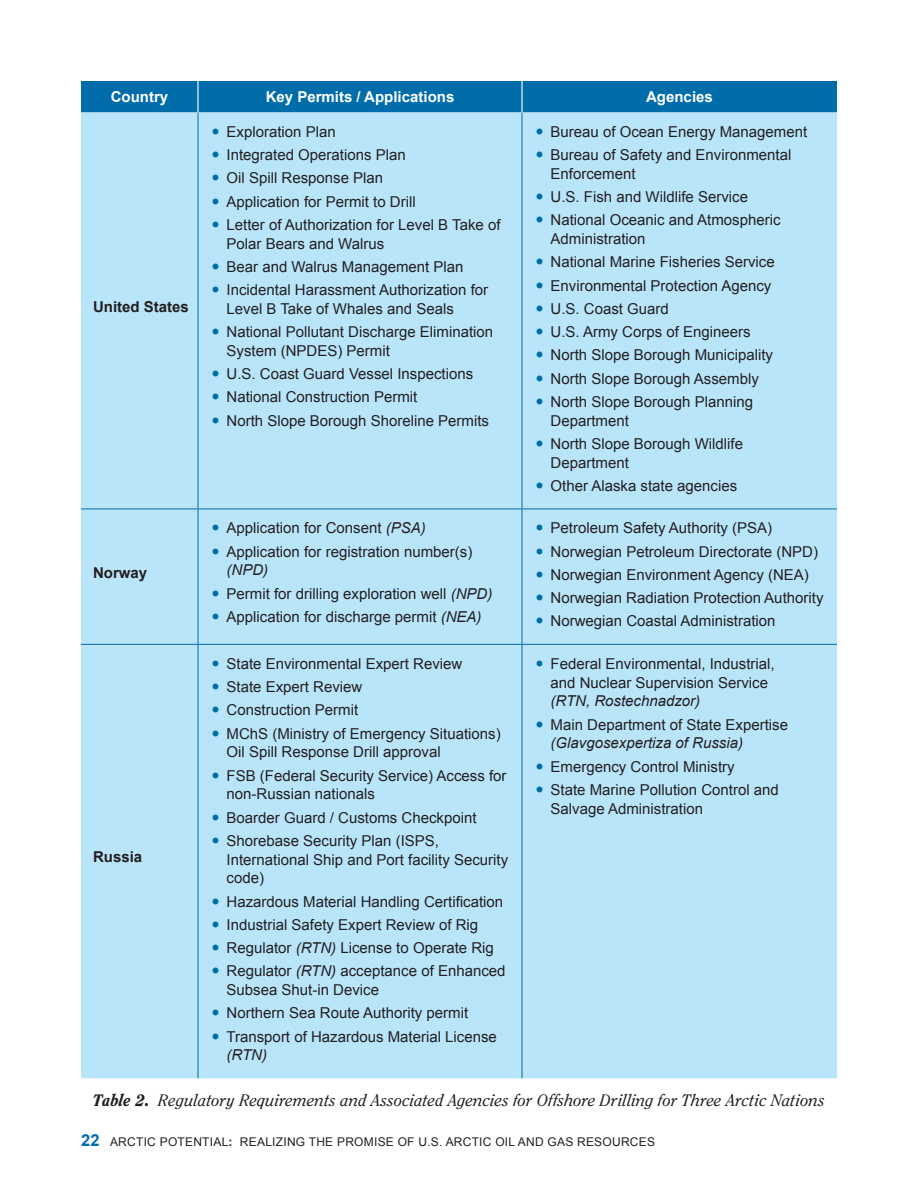
<style>
.page{position:relative;width:918px;height:1188px;background:#fff}
.page>*{position:absolute;margin:0;border:0;box-sizing:border-box;transform-origin:0 0}
.t1{font:italic 16.5px "Clearface";letter-spacing:.005em;color:#231f20}
.t2{font:15px/23.2px "Arial";color:#231f20}
.t3{font:italic 15px "Arial";color:#231f20}
.t4{font:700 15px "Arial";color:#fff}
.t5{font:700 15px "Arial";color:#231f20}
.t6{font:12px "Arial";letter-spacing:.02em;color:#231f20}
.s1{font-style:italic}
.s2{font-weight:800}
.s3{font-weight:700;font-size:16.5px;color:#006daa}
.s4{font-weight:700}
</style>
<div class="page">
<div style="left:81px;top:81px;width:756px;height:31px;background:#006daa"></div>
<div style="left:81px;top:112px;width:756px;height:966px;background:#b9e5fa"></div>
<hr style="left:197px;top:81px;width:2px;height:31px;background:#fff">
<hr style="left:521px;top:81px;width:2px;height:31px;background:#fff">
<hr style="left:198px;top:113px;width:1px;height:396px;background:#006daa">
<hr style="left:522px;top:113px;width:1px;height:396px;background:#006daa">
<hr style="left:81px;top:509px;width:117px;height:1px;background:#006daa">
<hr style="left:198px;top:509px;width:324px;height:1px;background:#006daa">
<hr style="left:198px;top:509px;width:1px;height:135px;background:#006daa">
<hr style="left:522px;top:509px;width:315px;height:1px;background:#006daa">
<hr style="left:522px;top:509px;width:1px;height:135px;background:#006daa">
<hr style="left:81px;top:644px;width:117px;height:1px;background:#006daa">
<hr style="left:198px;top:644px;width:324px;height:1px;background:#006daa">
<hr style="left:198px;top:645px;width:1px;height:433px;background:#006daa">
<hr style="left:522px;top:644px;width:315px;height:1px;background:#006daa">
<hr style="left:522px;top:645px;width:1px;height:433px;background:#006daa">
<svg style="left:213px;top:128px;width:6px;height:6px"></svg>
<svg style="left:213px;top:152px;width:6px;height:6px"></svg>
<svg style="left:213px;top:175px;width:6px;height:6px"></svg>
<svg style="left:213px;top:198px;width:6px;height:6px"></svg>
<svg style="left:213px;top:221px;width:6px;height:6px"></svg>
<svg style="left:213px;top:263px;width:6px;height:6px"></svg>
<svg style="left:213px;top:287px;width:6px;height:6px"></svg>
<svg style="left:213px;top:329px;width:6px;height:6px"></svg>
<svg style="left:213px;top:371px;width:6px;height:6px"></svg>
<svg style="left:213px;top:394px;width:6px;height:6px"></svg>
<svg style="left:213px;top:417px;width:6px;height:6px"></svg>
<svg style="left:537px;top:128px;width:6px;height:6px"></svg>
<svg style="left:537px;top:152px;width:6px;height:6px"></svg>
<svg style="left:537px;top:194px;width:6px;height:6px"></svg>
<svg style="left:537px;top:217px;width:6px;height:6px"></svg>
<svg style="left:537px;top:259px;width:6px;height:6px"></svg>
<svg style="left:537px;top:282px;width:6px;height:6px"></svg>
<svg style="left:537px;top:305px;width:6px;height:6px"></svg>
<svg style="left:537px;top:329px;width:6px;height:6px"></svg>
<svg style="left:537px;top:352px;width:6px;height:6px"></svg>
<svg style="left:537px;top:375px;width:6px;height:6px"></svg>
<svg style="left:537px;top:398px;width:6px;height:6px"></svg>
<svg style="left:537px;top:440px;width:6px;height:6px"></svg>
<svg style="left:537px;top:482px;width:6px;height:6px"></svg>
<svg style="left:213px;top:525px;width:6px;height:6px"></svg>
<svg style="left:213px;top:548px;width:6px;height:6px"></svg>
<svg style="left:213px;top:590px;width:6px;height:6px"></svg>
<svg style="left:213px;top:613px;width:6px;height:6px"></svg>
<svg style="left:537px;top:525px;width:6px;height:6px"></svg>
<svg style="left:537px;top:548px;width:6px;height:6px"></svg>
<svg style="left:537px;top:571px;width:6px;height:6px"></svg>
<svg style="left:537px;top:595px;width:6px;height:6px"></svg>
<svg style="left:537px;top:618px;width:6px;height:6px"></svg>
<svg style="left:213px;top:660px;width:6px;height:6px"></svg>
<svg style="left:213px;top:684px;width:6px;height:5px"></svg>
<svg style="left:213px;top:707px;width:6px;height:6px"></svg>
<svg style="left:213px;top:730px;width:6px;height:6px"></svg>
<svg style="left:213px;top:772px;width:6px;height:6px"></svg>
<svg style="left:213px;top:814px;width:6px;height:6px"></svg>
<svg style="left:213px;top:837px;width:6px;height:6px"></svg>
<svg style="left:213px;top:898px;width:6px;height:6px"></svg>
<svg style="left:213px;top:921px;width:6px;height:6px"></svg>
<svg style="left:213px;top:945px;width:6px;height:5px"></svg>
<svg style="left:213px;top:968px;width:6px;height:6px"></svg>
<svg style="left:213px;top:1010px;width:6px;height:6px"></svg>
<svg style="left:213px;top:1033px;width:6px;height:6px"></svg>
<svg style="left:537px;top:660px;width:6px;height:6px"></svg>
<svg style="left:537px;top:721px;width:6px;height:6px"></svg>
<svg style="left:537px;top:763px;width:6px;height:6px"></svg>
<svg style="left:537px;top:786px;width:6px;height:6px"></svg>
<p class="t4" style="left:111px;top:87px;width:59px">Country</p>
<p class="t4" style="left:266px;top:87px;width:190px">Key Permits / Applications</p>
<p class="t4" style="left:646px;top:87px;width:68px">Agencies</p>
<p class="t5" style="left:93px;top:296px;width:97px">United States</p>
<p class="t5" style="left:93px;top:562px;width:56px">Norway</p>
<p class="t5" style="left:93px;top:847px;width:51px">Russia</p>
<p class="t2" style="left:227px;top:120px;width:276px">Exploration Plan<br>Integrated Operations Plan<br>Oil Spill Response Plan<br>Application for Permit to Drill<br>Letter of Authorization for Level B Take of</p>
<p class="t2" style="left:227px;top:232px;width:263px">Polar Bears and Walrus<br>Bear and Walrus Management Plan<br>Incidental Harassment Authorization for</p>
<p class="t2" style="left:227px;top:297px;width:268px">Level B Take of Whales and Seals<br>National Pollutant Discharge Elimination</p>
<p class="t2" style="left:227px;top:339px;width:264px">System (NPDES) Permit<br>U.S. Coast Guard Vessel Inspections<br>National Construction Permit<br>North Slope Borough Shoreline Permits</p>
<p class="t2" style="left:227px;top:517px;width:247px">Application for Consent <span class="s1">(PSA)<br></span>Application for registration number(s)</p>
<p class="t2" style="left:227px;top:559px;width:267px"><span class="s1">(NPD)<br></span>Permit for drilling exploration well <span class="s1">(NPD)<br></span>Application for discharge permit <span class="s1">(NEA)</span></p>
<p class="t2" style="left:227px;top:652px;width:276px">State Environmental Expert Review<br>State Expert Review<br>Construction Permit<br>MChS (Ministry of Emergency Situations)</p>
<p class="t2" style="left:227px;top:741px;width:282px">Oil Spill Response Drill approval<br>FSB (Federal Security Service) Access for</p>
<p class="t2" style="left:227px;top:783px;width:252px">non-Russian nationals<br>Boarder Guard / Customs Checkpoint<br>Shorebase Security Plan (ISPS,</p>
<p class="t2" style="left:227px;top:850px;width:283px;line-height:18.8px">International Ship and Port facility Security code)</p>
<p class="t2" style="left:227px;top:890px;width:281px">Hazardous Material Handling Certification Industrial Safety Expert Review of Rig Regulator <span class="s1">(RTN)</span> License to Operate Rig Regulator <span class="s1">(RTN)</span> acceptance of Enhanced</p>
<p class="t2" style="left:227px;top:978px;width:272px">Subsea Shut-in Device<br>Northern Sea Route Authority permit<br>Transport of Hazardous Material License</p>
<p class="t3" style="left:227px;top:1045px;width:42px">(RTN)</p>
<p class="t2" style="left:551px;top:120px;width:258px">Bureau of Ocean Energy Management<br>Bureau of Safety and Environmental</p>
<p class="t2" style="left:551px;top:162px;width:232px">Enforcement<br>U.S. Fish and Wildlife Service<br>National Oceanic and Atmospheric</p>
<p class="t2" style="left:551px;top:227px;width:226px">Administration<br>National Marine Fisheries Service<br>Environmental Protection Agency<br>U.S. Coast Guard<br>U.S. Army Corps of Engineers<br>North Slope Borough Municipality<br>North Slope Borough Assembly<br>North Slope Borough Planning</p>
<p class="t2" style="left:551px;top:409px;width:194px">Department<br>North Slope Borough Wildlife</p>
<p class="t2" style="left:551px;top:451px;width:188px">Department<br>Other Alaska state agencies</p>
<p class="t2" style="left:551px;top:517px;width:274px">Petroleum Safety Authority (PSA)<br>Norwegian Petroleum Directorate (NPD)<br>Norwegian Environment Agency (NEA)<br>Norwegian Radiation Protection Authority Norwegian Coastal Administration</p>
<p class="t2" style="left:551px;top:654px;width:226px;line-height:18.8px">Federal Environmental, Industrial, and Nuclear Supervision Service</p>
<p class="t3" style="left:551px;top:691px;width:151px">(RTN, Rostechnadzor)</p>
<p class="t2" style="left:551px;top:713px;width:239px">Main Department of State Expertise</p>
<p class="t3" style="left:551px;top:733px;width:194px">(Glavgosexpertiza of Russia)</p>
<p class="t2" style="left:551px;top:755px;width:230px">Emergency Control Ministry<br>State Marine Pollution Control and</p>
<p class="t2" style="left:551px;top:797px;width:154px">Salvage Administration</p>
<p class="t1" style="left:93px;top:1091px;width:734px"><span class="s2">Table 2.</span> Regulatory Requirements and Associated Agencies for Offshore Drilling for Three Arctic Nations</p>
<p class="t6" style="left:81px;top:1134px;width:576px"><span class="s3">22</span> ARCTIC POTENTIAL<span class="s4">:</span> REALIZING THE PROMISE OF U.S. ARCTIC OIL AND GAS RESOURCES</p>
</div>
